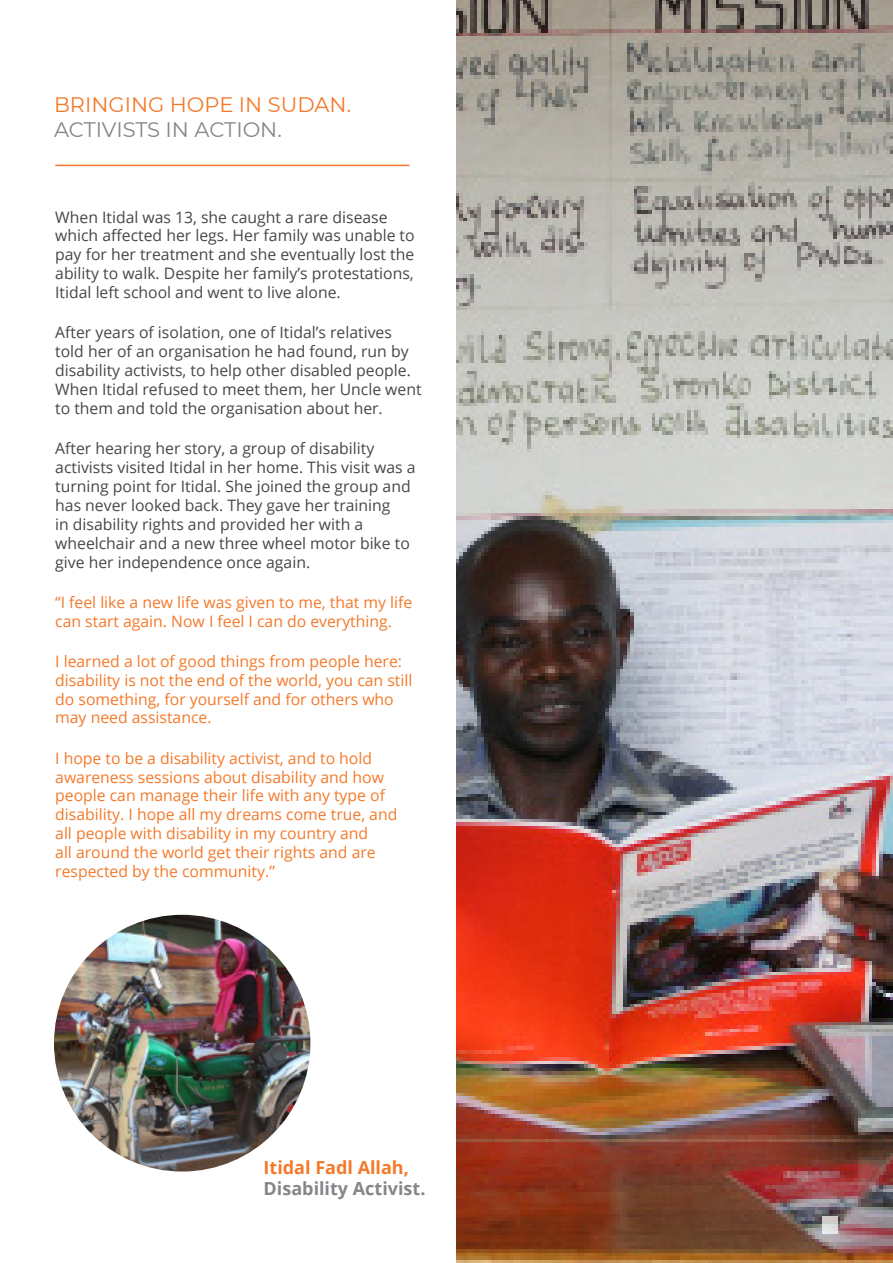
<style>
.page{position:relative;width:893px;height:1263px;background:#fff}
.page>*{position:absolute;margin:0;border:0;box-sizing:border-box;transform-origin:0 0}
.t1{font:21px "Montserrat";color:#f4792a}
.t2{font:21px "Montserrat";letter-spacing:-.01em;color:#848689}
.t3{font:700 18px "Open Sans";color:#848689}
.t4{font:700 18px "Open Sans";color:#f4792a}
.t5{font:15.75px/18.9px "Open Sans";color:#464748}
.t6{font:15.75px/18.9px "Open Sans";color:#f4792a}
</style>
<div class="page">
<img style="left:456px;top:0;width:437px;height:1263px">
<svg style="left:822px;top:1216px;width:16px;height:17px"></svg>
<img style="left:54px;top:915px;width:256px;height:256px;border-radius:128px">
<hr style="left:55px;top:165px;width:354px;height:1px;background:#f4792a">
<h1 class="t1" style="left:54px;top:97px;width:299px">BRINGING HOPE IN SUDAN.</h1>
<h1 class="t2" style="left:54px;top:122px;width:229px">ACTIVISTS IN ACTION.</h1>
<p class="t5" style="left:55px;top:207px;width:361px">When Itidal was 13, she caught a rare disease which affected her legs. Her family was unable to pay for her treatment and she eventually lost the ability to walk. Despite her family’s protestations, Itidal left school and went to live alone.</p>
<p class="t5" style="left:55px;top:325px;width:368px">After years of isolation, one of Itidal’s relatives told her of an organisation he had found, run by disability activists, to help other disabled people.<br>When Itidal refused to meet them, her Uncle went to them and told the organisation about her.</p>
<p class="t5" style="left:55px;top:440px;width:362px">After hearing her story, a group of disability activists visited Itidal in her home. This visit was a turning point for Itidal. She joined the group and has never looked back. They gave her training<br>in disability rights and provided her with a wheelchair and a new three wheel motor bike to give her independence once again.</p>
<p class="t6" style="left:55px;top:594px;width:359px">“I feel like a new life was given to me, that my life can start again. Now I feel I can do everything.</p>
<p class="t6" style="left:55px;top:651px;width:359px">I learned a lot of good things from people here: disability is not the end of the world, you can still do something, for yourself and for others who may need assistance.</p>
<p class="t6" style="left:55px;top:750px;width:344px">I hope to be a disability activist, and to hold awareness sessions about disability and how people can manage their life with any type of disability. I hope all my dreams come true, and all people with disability in my country and<br>all around the world get their rights and are respected by the community.”</p>
<p class="t4" style="left:264px;top:1160px;width:147px">Itidal Fadl Allah,</p>
<p class="t3" style="left:264px;top:1181px;width:163px">Disability Activist.</p>
</div>
